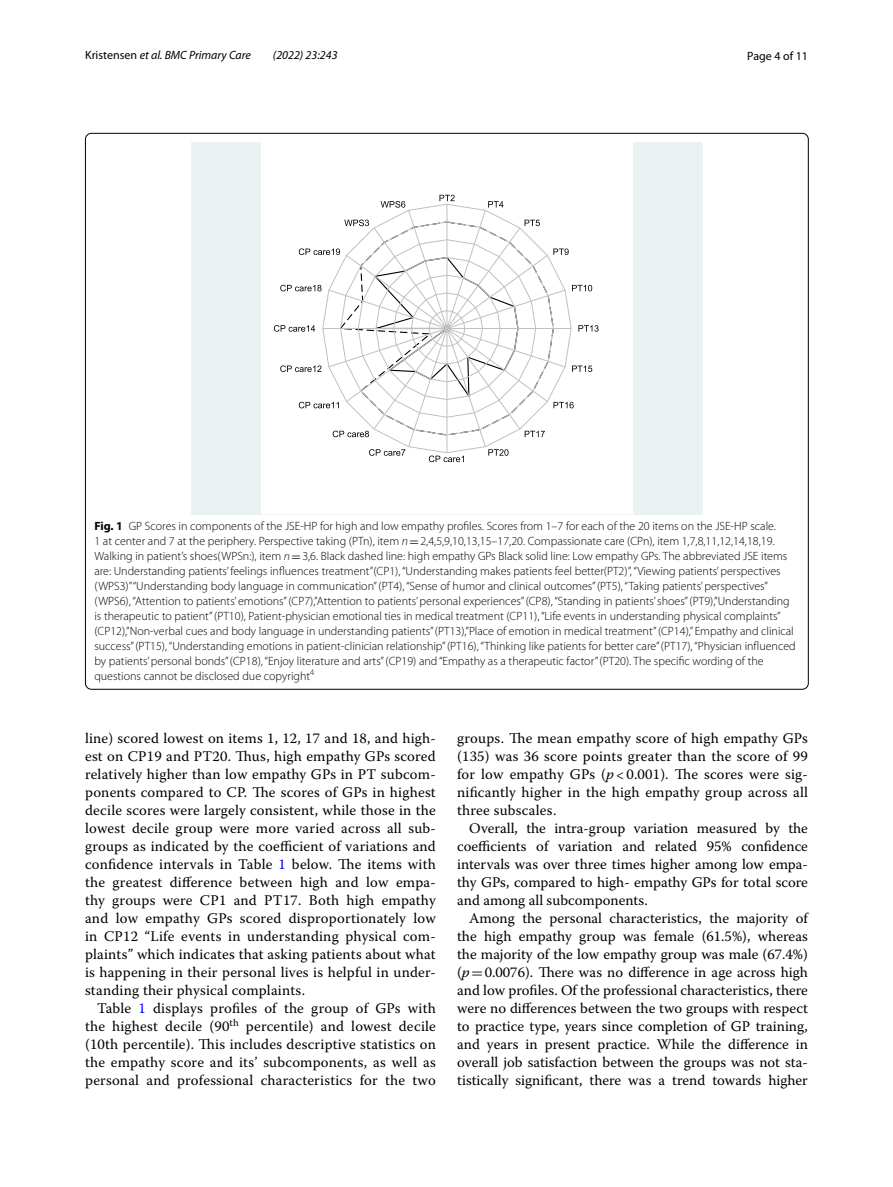
<style>
.page{position:relative;width:893px;height:1187px;background:#fff}
.page>*{position:absolute;margin:0;border:0;box-sizing:border-box;transform-origin:0 0}
.t1{font:14.7px/18px "Warnock Pro";letter-spacing:.015em;color:#000;text-align:justify}
.t2{font:300 12px/15px "Myriad Pro";color:#000}
.t3{font:italic 12px "Myriad Pro";color:#000}
.t4{font:12px "Myriad Pro";color:#000}
.s1{font-style:normal}
.s2{font-weight:700}
.s3{font-style:italic}
.s4{font-family:"MTSY";font-weight:400}
.s5{color:#00f}
.s6{font-family:"MTSY"}
</style>
<div class="page">
<div style="left:192px;top:143px;width:510px;height:371px;background:#eaf2f3"></div>
<div style="left:261px;top:143px;width:371px;height:371px;background:#fff"></div>
<svg style="left:322px;top:204px;width:250px;height:249px"></svg>
<svg style="left:439px;top:195px;width:16px;height:6px"></svg>
<svg style="left:488px;top:201px;width:15px;height:6px"></svg>
<svg style="left:525px;top:220px;width:15px;height:6px"></svg>
<svg style="left:553px;top:248px;width:16px;height:7px"></svg>
<svg style="left:572px;top:285px;width:20px;height:6px"></svg>
<svg style="left:578px;top:325px;width:21px;height:7px"></svg>
<svg style="left:572px;top:365px;width:20px;height:7px"></svg>
<svg style="left:553px;top:402px;width:21px;height:6px"></svg>
<svg style="left:525px;top:430px;width:20px;height:7px"></svg>
<svg style="left:488px;top:449px;width:20px;height:7px"></svg>
<svg style="left:429px;top:455px;width:35px;height:7px"></svg>
<svg style="left:369px;top:449px;width:36px;height:7px"></svg>
<svg style="left:333px;top:430px;width:36px;height:7px"></svg>
<svg style="left:299px;top:402px;width:40px;height:6px"></svg>
<svg style="left:280px;top:365px;width:41px;height:7px"></svg>
<svg style="left:274px;top:325px;width:41px;height:7px"></svg>
<svg style="left:280px;top:285px;width:42px;height:6px"></svg>
<svg style="left:299px;top:248px;width:41px;height:7px"></svg>
<svg style="left:344px;top:219px;width:25px;height:7px"></svg>
<svg style="left:381px;top:201px;width:24px;height:7px"></svg>
<p class="t3" style="left:85px;top:48px;width:168px"><span class="s1">Kristensen</span> et al. BMC Primary Care</p>
<p class="t3" style="left:273px;top:48px;width:66px">(2022) 23:243</p>
<p class="t4" style="left:747px;top:48px;width:62px">Page 4 of 11</p>
<p class="t2" style="left:94px;top:518px;width:703px"><span class="s2">Fig. 1</span> GP Scores in components of the JSE-HP for high and low empathy profiles. Scores from 1–7 for each of the 20 items on the JSE-HP scale.<br>1 at center and 7 at the periphery. Perspective taking (PTn), item <span class="s3">n</span><span class="s4">=</span>2,4,5,9,10,13,15–17,20. Compassionate care (CPn), item 1,7,8,11,12,14,18,19.<br>Walking in patient’s shoes(WPSn:), item <span class="s3">n</span><span class="s4">=</span>3,6. Black dashed line: high empathy GPs Black solid line: Low empathy GPs. The abbreviated JSE items are: Understanding patients’ feelings influences treatment”(CP1), “Understanding makes patients feel better(PT2)”, “Viewing patients’ perspectives (WPS3)” “Understanding body language in communication” (PT4), “Sense of humor and clinical outcomes” (PT5), “Taking patients’ perspectives” (WPS6), “Attention to patients’ emotions” (CP7),”Attention to patients’ personal experiences” (CP8), “Standing in patients’ shoes” (PT9),”Understanding is therapeutic to patient” (PT10), Patient-physician emotional ties in medical treatment (CP11), “Life events in understanding physical complaints” (CP12),”Non-verbal cues and body language in understanding patients” (PT13),”Place of emotion in medical treatment” (CP14),” Empathy and clinical success” (PT15), “Understanding emotions in patient-clinician relationship” (PT16), “Thinking like patients for better care” (PT17), “Physician influenced by patients’ personal bonds” (CP18), “Enjoy literature and arts” (CP19) and “Empathy as a therapeutic factor” (PT20). The specific wording of the questions cannot be disclosed due copyright<sup>4</sup></p>
<p class="t1" style="left:85px;top:729px;width:352px">line) scored lowest on items 1, 12, 17 and 18, and high&shy;est on CP19 and PT20. Thus, high empathy GPs scored relatively higher than low empathy GPs in PT subcom&shy;ponents compared to CP. The scores of GPs in highest decile scores were largely consistent, while those in the lowest decile group were more varied across all sub&shy;groups as indicated by the coefficient of variations and confidence intervals in Table <span class="s5">1</span> below. The items with the greatest difference between high and low empa&shy;thy groups were CP1 and PT17. Both high empathy and low empathy GPs scored disproportionately low in CP12 “Life events in understanding physical com&shy;plaints” which indicates that asking patients about what is happening in their personal lives is helpful in under&shy;standing their physical complaints.</p>
<p class="t1" style="left:85px;top:999px;width:352px;text-indent:12px">Table <span class="s5">1</span> displays profiles of the group of GPs with the highest decile (90<sup>th</sup> percentile) and lowest decile (10th percentile). This includes descriptive statistics on the empathy score and its’ subcomponents, as well as personal and professional characteristics for the two</p>
<p class="t1" style="left:457px;top:729px;width:352px">groups. The mean empathy score of high empathy GPs (135) was 36 score points greater than the score of 99 for low empathy GPs (<span class="s3">p</span> &lt; 0.001). The scores were sig&shy;nificantly higher in the high empathy group across all three subscales.</p>
<p class="t1" style="left:457px;top:819px;width:352px;text-indent:12px">Overall, the intra-group variation measured by the coefficients of variation and related 95% confidence intervals was over three times higher among low empa&shy;thy GPs, compared to high- empathy GPs for total score and among all subcomponents.</p>
<p class="t1" style="left:457px;top:909px;width:352px;text-indent:12px">Among the personal characteristics, the majority of the high empathy group was female (61.5%), whereas the majority of the low empathy group was male (67.4%) (<span class="s3">p</span><span class="s6">=</span>0.0076). There was no difference in age across high and low profiles. Of the professional characteristics, there were no differences between the two groups with respect to practice type, years since completion of GP training, and years in present practice. While the difference in overall job satisfaction between the groups was not sta&shy;tistically significant, there was a trend towards higher</p>
</div>
